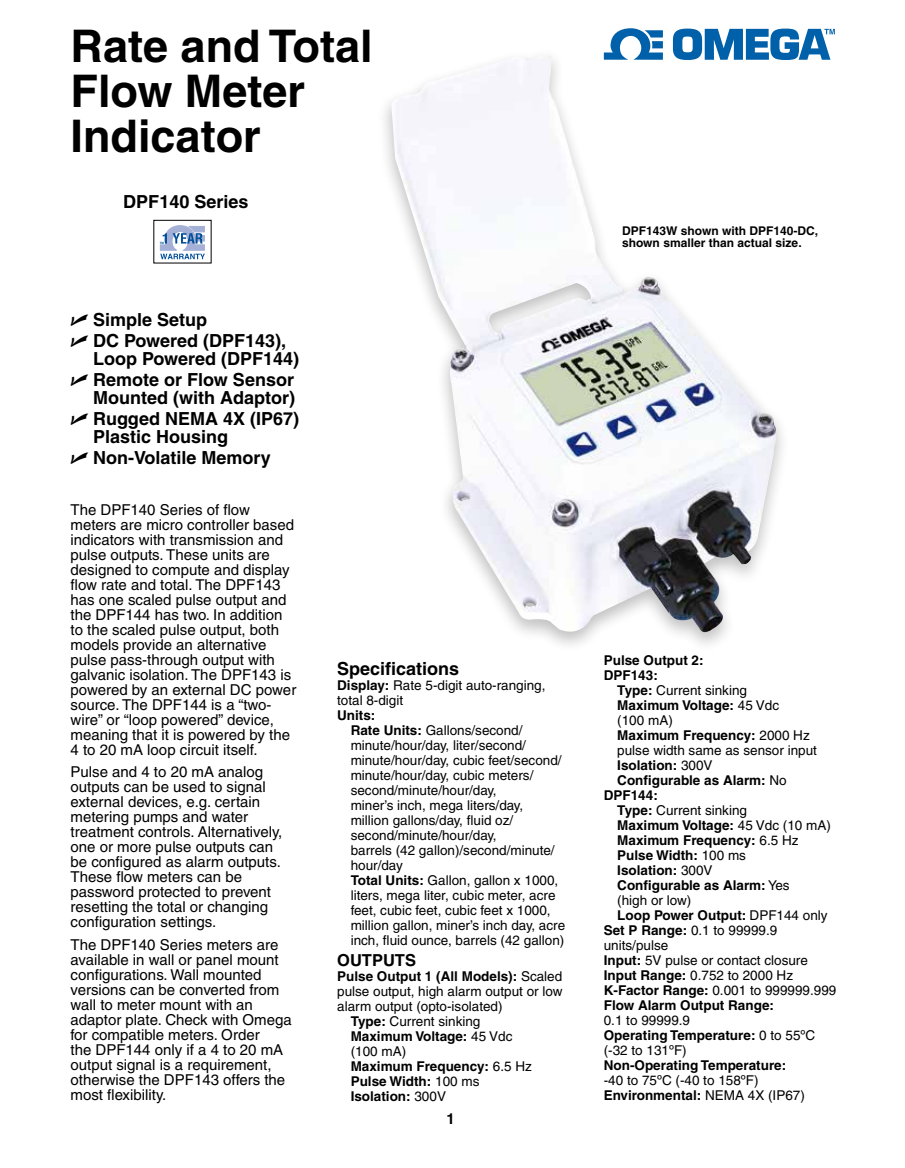
<style>
.page{position:relative;width:905px;height:1168px;background:#fff}
.page>*{position:absolute;margin:0;border:0;box-sizing:border-box;transform-origin:0 0}
.t1{font:700 45px/45px "Helvetica";color:#000}
.t2{font:700 18px/21px "Helvetica";color:#000}
.t3{font:700 16.5px "Helvetica";color:#000}
.t4{font:15px/15px "Helvetica";color:#000}
.t5{font:700 15px "Helvetica";color:#000}
.t6{font:13.5px/15px "Helvetica";color:#000}
.t7{font:700 13.5px/15px "Helvetica";color:#000}
.t8{font:700 12px/12px "Helvetica";color:#000}
.t9{font:700 3px "Helvetica";color:#004f9b}
.s1{font-family:"Universal Newswith Comm Pi";font-weight:400}
.s2{font-weight:700}
.s3{font-weight:400}
</style>
<div class="page">
<img style="left:390px;top:54px;width:387px;height:583px">
<svg style="left:160px;top:225px;width:45px;height:34px"></svg>
<svg style="left:604px;top:28px;width:59px;height:32px"></svg>
<svg style="left:673px;top:29px;width:161px;height:31px"></svg>
<h1 class="t1" style="left:71px;top:23px;width:303px">Rate and Total<br>Flow Meter<br>Indicator</h1>
<p class="t2" style="left:123px;top:191px;width:127px">DPF140 Series</p>
<p class="t9" style="left:160px;top:241px;width:6px">TM</p>
<p class="t2" style="left:71px;top:308px;width:217px"><span class="s1">U</span> Simple Setup<br><span class="s1">U</span> DC Powered (DPF143),</p>
<p class="t2" style="left:71px;top:348px;width:230px;text-align:right">Loop Powered (DPF144)<br><span class="s1">U</span> Remote or Flow Sensor</p>
<p class="t2" style="left:71px;top:387px;width:230px;text-align:right">Mounted (with Adaptor)<br><span class="s1">U</span> Rugged NEMA 4X (IP67)</p>
<p class="t2" style="left:71px;top:426px;width:202px;text-indent:23px">Plastic Housing<br><span class="s1">U</span> Non-Volatile Memory</p>
<p class="t4" style="left:71px;top:502px;width:227px">The DPF140 Series of flow meters are micro controller based indicators with transmission and pulse outputs. These units are designed to compute and display flow rate and total. The DPF143 has one scaled pulse output and the DPF144 has two. In addition to the scaled pulse output, both models provide an alternative pulse pass-through output with galvanic isolation. The DPF143 is powered by an external DC power source. The DPF144 is a “two&shy;wire” or “loop powered” device, meaning that it is powered by the<br>4 to 20 mA loop circuit itself.</p>
<p class="t4" style="left:71px;top:764px;width:213px">Pulse and 4 to 20 mA analog outputs can be used to signal external devices, e.g. certain metering pumps and water treatment controls. Alternatively, one or more pulse outputs can be configured as alarm outputs.<br>These flow meters can be password protected to prevent resetting the total or changing configuration settings.</p>
<p class="t4" style="left:71px;top:937px;width:223px">The DPF140 Series meters are available in wall or panel mount configurations. Wall mounted versions can be converted from wall to meter mount with an adaptor plate. Check with Omega for compatible meters. Order<br>the DPF144 only if a 4 to 20 mA output signal is a requirement, otherwise the DPF143 offers the most flexibility.</p>
<p class="t2" style="left:337px;top:657px;width:124px">Specifications</p>
<p class="t6" style="left:337px;top:677px;width:210px"><span class="s2">Display:</span> Rate 5-digit auto-ranging, total 8-digit</p>
<p class="t6" style="left:350px;top:707px;width:216px;text-indent:-14px"><span class="s2">Units:<br>Rate Units:</span> Gallons/second/ minute/hour/day, liter/second/ minute/hour/day, cubic feet/second/ minute/hour/day, cubic meters/ second/minute/hour/day,<br>miner’s inch, mega liters/day,<br>million gallons/day, fluid oz/ second/minute/hour/day,<br>barrels (42 gallon)/second/minute/ hour/day<br><span class="s2">Total Units:</span> Gallon, gallon x 1000, liters, mega liter, cubic meter, acre feet, cubic feet, cubic feet x 1000, million gallon, miner’s inch day, acre inch, fluid ounce, barrels (42 gallon)</p>
<p class="t3" style="left:337px;top:950px;width:80px">OUTPUTS</p>
<p class="t7" style="left:337px;top:968px;width:227px">Pulse Output 1 (All Models): <span class="s3">Scaled</span></p>
<p class="t6" style="left:337px;top:983px;width:227px">pulse output, high alarm output or low</p>
<p class="t6" style="left:337px;top:998px;width:167px">alarm output (opto-isolated)</p>
<p class="t6" style="left:350px;top:1013px;width:131px"><span class="s2">Type:</span> Current sinking</p>
<p class="t7" style="left:350px;top:1028px;width:163px">Maximum Voltage: <span class="s3">45 Vdc</span></p>
<p class="t6" style="left:350px;top:1043px;width:57px">(100 mA)</p>
<p class="t7" style="left:350px;top:1058px;width:183px">Maximum Frequency: <span class="s3">6.5 Hz</span></p>
<p class="t7" style="left:350px;top:1073px;width:130px">Pulse Width: <span class="s3">100 ms</span></p>
<p class="t7" style="left:350px;top:1088px;width:97px">Isolation: <span class="s3">300V</span></p>
<p class="t5" style="left:446px;top:1110px;width:10px">1</p>
<p class="t8" style="left:622px;top:224px;width:197px">DPF143W shown with DPF140-DC, shown smaller than actual size.</p>
<p class="t7" style="left:603px;top:652px;width:101px">Pulse Output 2:<br>DPF143:</p>
<p class="t6" style="left:617px;top:682px;width:131px"><span class="s2">Type:</span> Current sinking</p>
<p class="t7" style="left:617px;top:697px;width:163px">Maximum Voltage: <span class="s3">45 Vdc</span></p>
<p class="t6" style="left:617px;top:712px;width:57px">(100 mA)</p>
<p class="t7" style="left:617px;top:727px;width:194px">Maximum Frequency: <span class="s3">2000 Hz</span></p>
<p class="t6" style="left:617px;top:742px;width:201px">pulse width same as sensor input</p>
<p class="t7" style="left:617px;top:757px;width:97px">Isolation: <span class="s3">300V</span></p>
<p class="t7" style="left:617px;top:772px;width:171px">Configurable as Alarm: <span class="s3">No</span></p>
<p class="t7" style="left:603px;top:787px;width:56px">DPF144:</p>
<p class="t6" style="left:617px;top:802px;width:131px"><span class="s2">Type:</span> Current sinking</p>
<p class="t7" style="left:617px;top:817px;width:215px">Maximum Voltage: <span class="s3">45 Vdc (10 mA)</span></p>
<p class="t7" style="left:617px;top:832px;width:183px">Maximum Frequency: <span class="s3">6.5 Hz</span></p>
<p class="t7" style="left:617px;top:847px;width:130px">Pulse Width: <span class="s3">100 ms</span></p>
<p class="t7" style="left:617px;top:862px;width:97px">Isolation: <span class="s3">300V</span></p>
<p class="t7" style="left:617px;top:877px;width:174px">Configurable as Alarm: <span class="s3">Yes</span></p>
<p class="t6" style="left:617px;top:892px;width:76px">(high or low)</p>
<p class="t7" style="left:617px;top:907px;width:212px">Loop Power Output: <span class="s3">DPF144 only</span></p>
<p class="t6" style="left:603px;top:922px;width:175px"><span class="s2">Set P Range:</span> 0.1 to 99999.9</p>
<p class="t6" style="left:603px;top:937px;width:66px">units/pulse</p>
<p class="t6" style="left:603px;top:952px;width:206px"><span class="s2">Input:</span> 5V pulse or contact closure</p>
<p class="t6" style="left:603px;top:967px;width:191px"><span class="s2">Input Range:</span> 0.752 to 2000 Hz</p>
<p class="t6" style="left:603px;top:982px;width:234px"><span class="s2">K-Factor Range:</span> 0.001 to 999999.999</p>
<p class="t7" style="left:603px;top:997px;width:172px">Flow Alarm Output Range:</p>
<p class="t6" style="left:603px;top:1012px;width:213px">0.1 to 99999.9<br><span class="s2">Operating Temperature:</span> 0 to 55ºC (-32 to 131ºF)</p>
<p class="t7" style="left:603px;top:1057px;width:184px">Non-Operating Temperature:</p>
<p class="t6" style="left:603px;top:1072px;width:202px">-40 to 75ºC (-40 to 158ºF)<br><span class="s2">Environmental:</span> NEMA 4X (IP67)</p>
</div>
